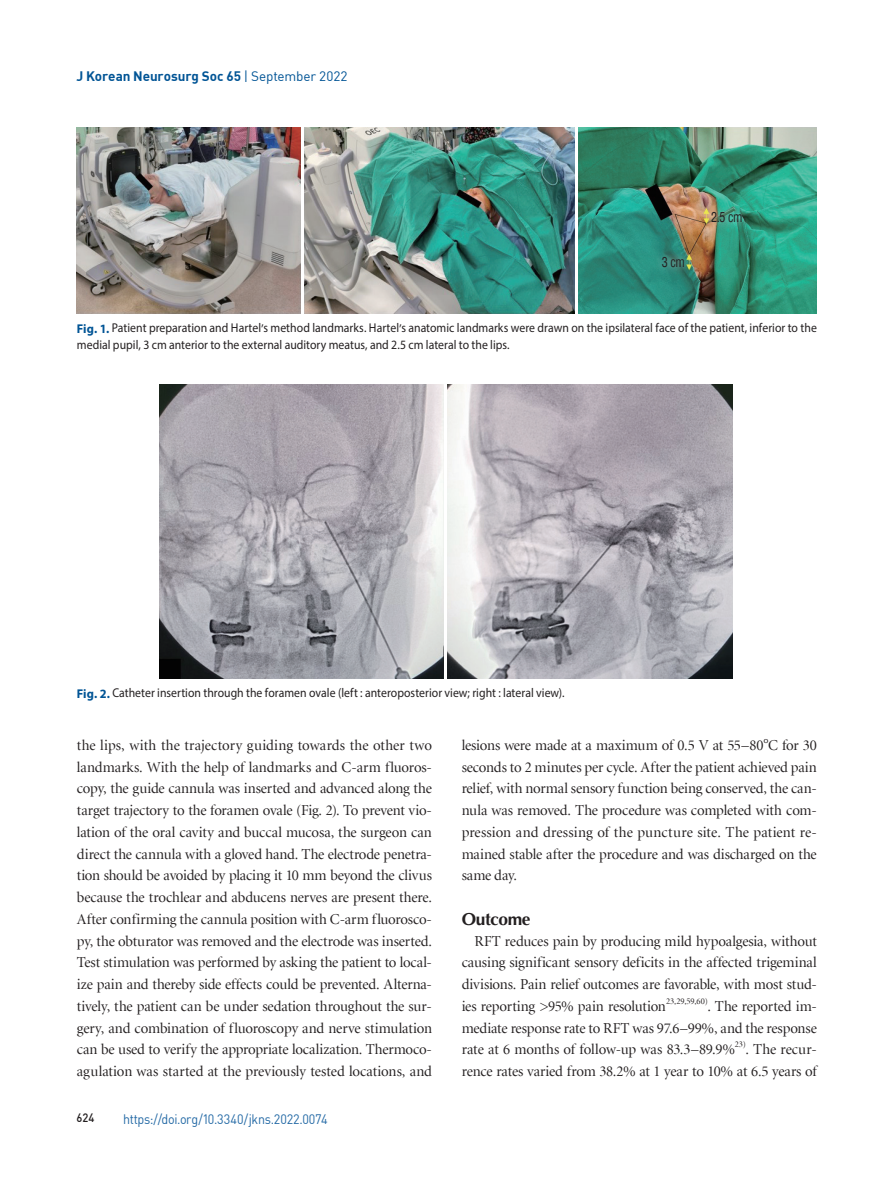
<style>
.page{position:relative;width:893px;height:1191px;background:#fff}
.page>*{position:absolute;margin:0;border:0;box-sizing:border-box;transform-origin:0 0}
.t1{font:700 17.25px "Optima";letter-spacing:-.015em;color:#231f20}
.t2{font:15px/21.8px "Minion LT Display";letter-spacing:-.01em;color:#231f20;text-align:justify}
.t3{font:13.5px "DIN";letter-spacing:-.02em;color:#2369a5;scale:.93 1}
.t4{font:700 13.5px "DIN";letter-spacing:-.005em;color:#005495}
.t5{font:condensed 13.5px "Helvetica";color:#231f20;scale:.9 1}
.t6{font:12.75px/16.5px "Myriad Pro";letter-spacing:.005em;color:#231f20;scale:.92 1}
.t7{font:12px "Dinmed";color:#231f20;scale:.93 1}
.t8{font:8.7px "Minion LT Display";color:#231f20}
.s1{font-weight:400}
.s2{font-weight:700;color:#005495}
</style>
<div class="page">
<img style="left:159px;top:385px;width:285px;height:293px">
<img style="left:448px;top:385px;width:285px;height:293px">
<img style="left:77px;top:128px;width:224px;height:185px">
<img style="left:579px;top:128px;width:238px;height:185px">
<img style="left:305px;top:128px;width:270px;height:185px">
<div style="left:702px;top:203px;width:49px;height:28px;background:#fff;opacity:.75"></div>
<div style="left:653px;top:248px;width:41px;height:28px;background:#fff;opacity:.75"></div>
<p class="t4" style="left:76px;top:68px;width:273px">J Korean Neurosurg Soc 65 <span class="s1">| September 2022</span></p>
<p class="t5" style="left:662px;top:253px;width:27px">3 cm</p>
<p class="t5" style="left:711px;top:208px;width:37px">2.5 cm</p>
<p class="t6" style="left:77px;top:319px;width:806px"><span class="s2">Fig. 1.</span> Patient preparation and Hartel’s method landmarks. Hartel’s anatomic landmarks were drawn on the ipsilateral face of the patient, inferior to the medial pupil, 3 cm anterior to the external auditory meatus, and 2.5 cm lateral to the lips.</p>
<p class="t6" style="left:77px;top:684px;width:532px"><span class="s2">Fig. 2.</span> Catheter insertion through the foramen ovale (left : anteroposterior view; right : lateral view).</p>
<p class="t2" style="left:77px;top:734px;width:357px">the lips, with the trajectory guiding towards the other two landmarks. With the help of landmarks and C-arm fluoros&shy;copy, the guide cannula was inserted and advanced along the target trajectory to the foramen ovale (Fig. 2). To prevent vio&shy;lation of the oral cavity and buccal mucosa, the surgeon can direct the cannula with a gloved hand. The electrode penetra&shy;tion should be avoided by placing it 10 mm beyond the clivus because the trochlear and abducens nerves are present there.<br>After confirming the cannula position with C-arm fluorosco&shy;py, the obturator was removed and the electrode was inserted.<br>Test stimulation was performed by asking the patient to local&shy;ize pain and thereby side effects could be prevented. Alterna&shy;tively, the patient can be under sedation throughout the sur&shy;gery, and combination of fluoroscopy and nerve stimulation can be used to verify the appropriate localization. Thermoco&shy;agulation was started at the previously tested locations, and</p>
<p class="t2" style="left:462px;top:734px;width:357px">lesions were made at a maximum of 0.5 V at 55–80°C for 30 seconds to 2 minutes per cycle. After the patient achieved pain relief, with normal sensory function being conserved, the can&shy;nula was removed. The procedure was completed with com&shy;pression and dressing of the puncture site. The patient re&shy;mained stable after the procedure and was discharged on the same day.</p>
<p class="t1" style="left:462px;top:908px;width:70px">Outcome</p>
<p class="t2" style="left:462px;top:930px;width:357px;text-indent:13px">RFT reduces pain by producing mild hypoalgesia, without causing significant sensory deficits in the affected trigeminal divisions. Pain relief outcomes are favorable, with most stud&shy;ies reporting &gt;95% pain resolution</p>
<p class="t8" style="left:666px;top:996px;width:43px">23,29,59,60)</p>
<p class="t2" style="left:462px;top:995px;width:357px;text-indent:246px">. The reported im&shy;mediate response rate to RFT was 97.6–99%, and the response rate at 6 months of follow-up was 83.3–89.9%</p>
<p class="t8" style="left:735px;top:1040px;width:13px">23)</p>
<p class="t2" style="left:462px;top:1039px;width:357px;text-align:right">. The recur-<br>rence rates varied from 38.2% at 1 year to 10% at 6.5 years of</p>
<p class="t7" style="left:77px;top:1109px;width:21px">624</p>
<p class="t3" style="left:123px;top:1110px;width:221px">https://doi.org/10.3340/jkns.2022.0074</p>
</div>
